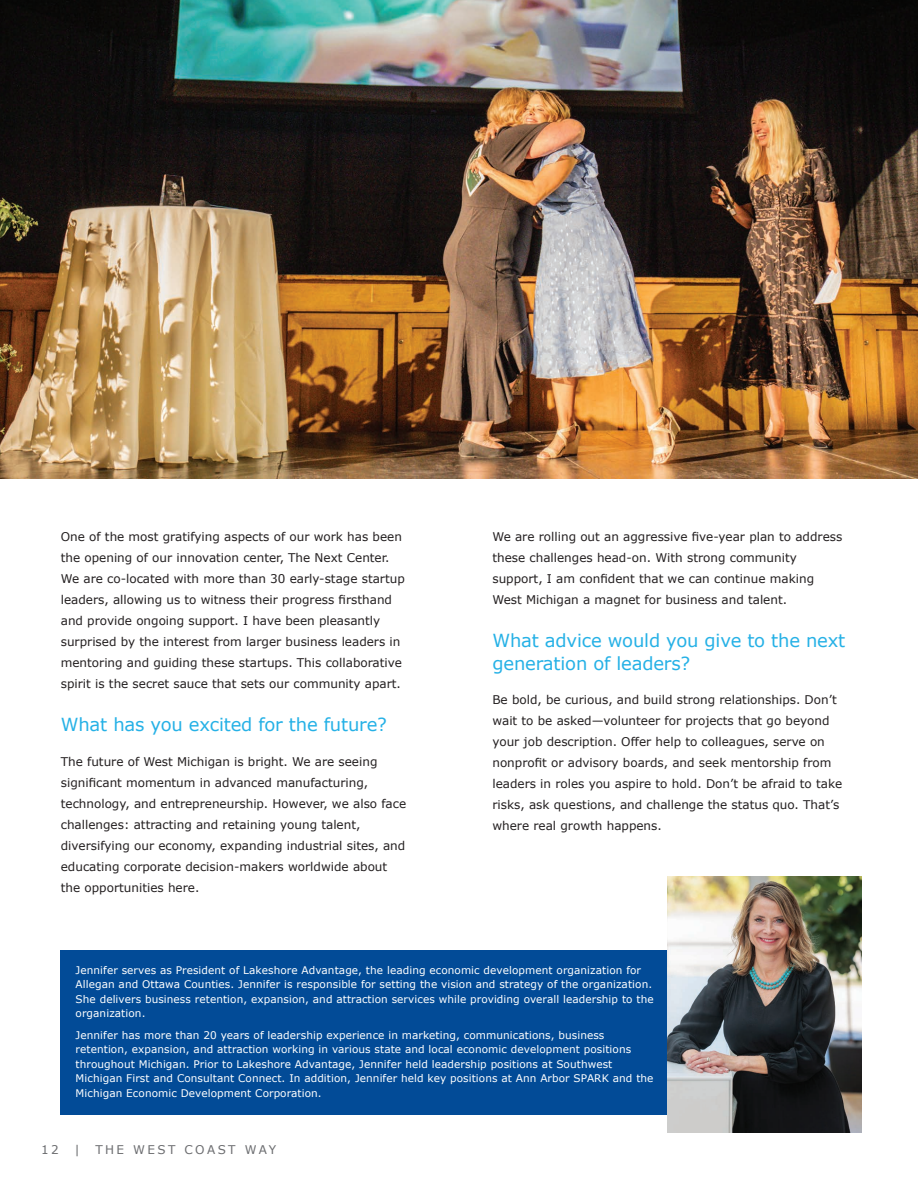
<style>
.page{position:relative;width:918px;height:1188px;background:#fff}
.page>*{position:absolute;margin:0;border:0;box-sizing:border-box;transform-origin:0 0}
.t1{font:18px/22.5px "Verdana";letter-spacing:-.01em;color:#26b1e6}
.t2{font:12px/21px "Verdana";color:#231f20}
.t3{font:12px "Verdana";letter-spacing:.2em;color:#6c6d70}
.t4{font:10.5px/14.7px "Verdana";letter-spacing:.01em;color:#fff}
</style>
<div class="page">
<div style="left:60px;top:950px;width:674px;height:165px;background:#024b97"></div>
<img style="left:667px;top:876px;width:195px;height:256px">
<img style="left:0;top:0;width:918px;height:478px">
<p class="t2" style="left:61px;top:527px;width:346px">One of the most gratifying aspects of our work has been the opening of our innovation center, The Next Center.<br>We are co-located with more than 30 early-stage startup leaders, allowing us to witness their progress firsthand and provide ongoing support. I have been pleasantly surprised by the interest from larger business leaders in mentoring and guiding these startups. This collaborative spirit is the secret sauce that sets our community apart.</p>
<h1 class="t1" style="left:61px;top:714px;width:328px">What has you excited for the future?</h1>
<p class="t2" style="left:61px;top:751px;width:347px">The future of West Michigan is bright. We are seeing significant momentum in advanced manufacturing, technology, and entrepreneurship. However, we also face challenges: attracting and retaining young talent, diversifying our economy, expanding industrial sites, and educating corporate decision-makers worldwide about the opportunities here.</p>
<p class="t2" style="left:492px;top:527px;width:351px">We are rolling out an aggressive five-year plan to address these challenges head-on. With strong community support, I am confident that we can continue making West Michigan a magnet for business and talent.</p>
<h1 class="t1" style="left:492px;top:630px;width:354px">What advice would you give to the next generation of leaders?</h1>
<p class="t2" style="left:492px;top:689px;width:351px">Be bold, be curious, and build strong relationships. Don’t wait to be asked—volunteer for projects that go beyond your job description. Offer help to colleagues, serve on nonprofit or advisory boards, and seek mentorship from leaders in roles you aspire to hold. Don’t be afraid to take risks, ask questions, and challenge the status quo. That’s where real growth happens.</p>
<p class="t4" style="left:76px;top:963px;width:580px">Jennifer serves as President of Lakeshore Advantage, the leading economic development organization for Allegan and Ottawa Counties. Jennifer is responsible for setting the vision and strategy of the organization.<br>She delivers business retention, expansion, and attraction services while providing overall leadership to the organization.</p>
<p class="t4" style="left:76px;top:1028px;width:579px">Jennifer has more than 20 years of leadership experience in marketing, communications, business retention, expansion, and attraction working in various state and local economic development positions throughout Michigan. Prior to Lakeshore Advantage, Jennifer held leadership positions at Southwest Michigan First and Consultant Connect. In addition, Jennifer held key positions at Ann Arbor SPARK and the Michigan Economic Development Corporation.</p>
<p class="t3" style="left:41px;top:1142px;width:19px">12</p>
<p class="t3" style="left:74px;top:1142px;width:7px">|</p>
<p class="t3" style="left:95px;top:1142px;width:182px">THE WEST COAST WAY</p>
</div>
